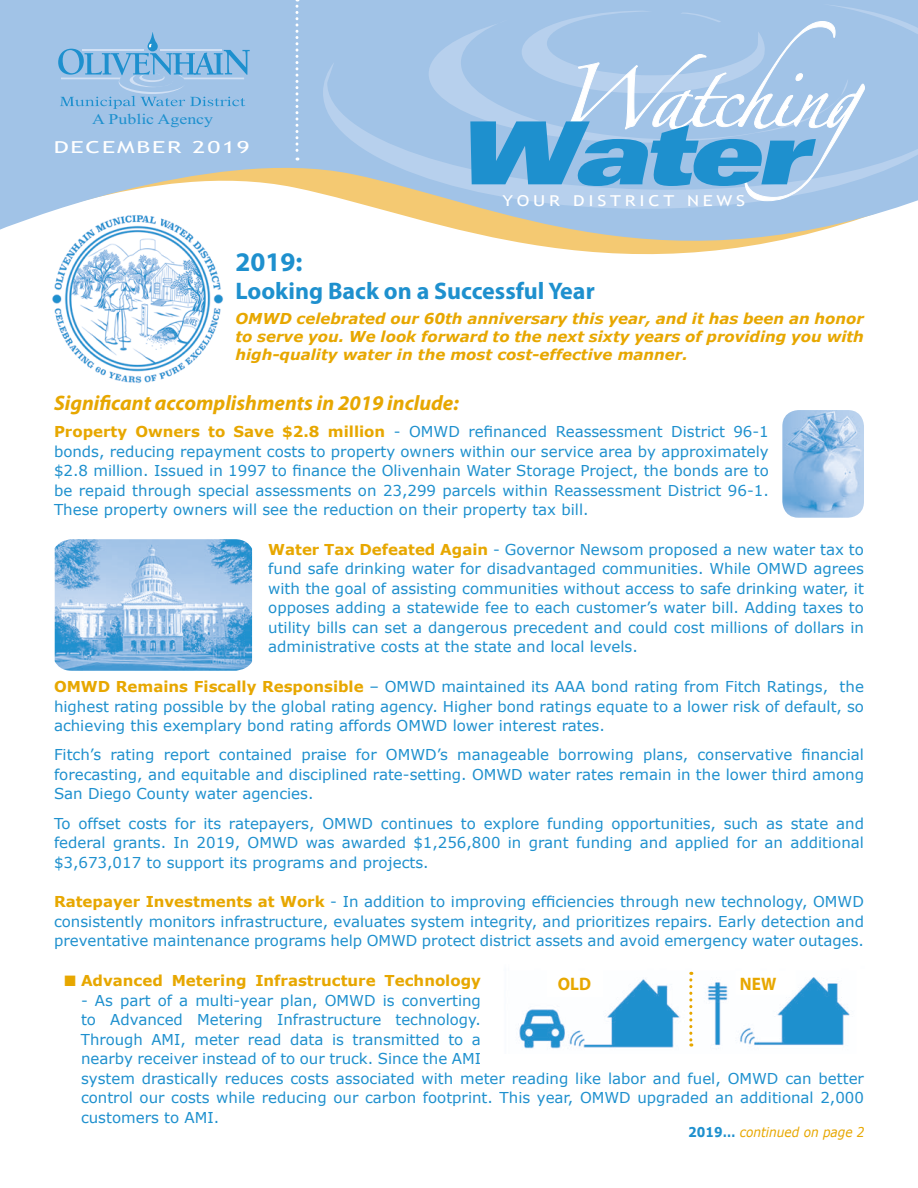
<style>
.page{position:relative;width:918px;height:1188px;background:#fff}
.page>*{position:absolute;margin:0;border:0;box-sizing:border-box;transform-origin:0 0}
.t1{font:700 27px "Myriad Pro";color:#1e90ce}
.t2{font:700 24px "Myriad Pro";color:#1e90ce}
.t3{font:italic 700 21px "Myriad Pro";color:#e7a700}
.t4{font:700 18.15px "Myriad Pro";color:#e7a700;scale:.95 1}
.t5{font:16.5px "Trebuchet MS";letter-spacing:.075em;color:#fff;scale:1.49 1}
.t6{font:15px/19.5px "Verdana";color:#1e90ce;text-align:justify}
.t7{font:italic 700 15px/18px "Verdana";color:#e7a700;text-align:justify}
.t8{font:700 15px "Verdana";color:#e7a700}
.t9{font:15px "Trebuchet MS";letter-spacing:.2em;color:#fff;scale:1.25 1}
.t10{font:14.85px "Times New Roman";color:#1e90ce;scale:1.2 1}
.t11{font:italic 13.5px "Verdana";color:#e7a700;scale:.9 1}
.s1{font-weight:700;color:#e7a700}
.s2{font-weight:700;font-style:normal;color:#1e90ce}
</style>
<div class="page">
<img style="left:55px;top:539px;width:197px;height:132px">
<img style="left:782px;top:410px;width:82px;height:108px">
<img style="left:54px;top:309px;width:167px;height:74px">
<img style="left:519px;top:971px;width:331px;height:78px">
<svg style="left:689px;top:972px;width:3px;height:75px"></svg>
<svg style="left:52px;top:296px;width:171px;height:13px"></svg>
<svg style="left:0;top:0;width:918px;height:296px"></svg>
<svg style="left:429px;top:19px;width:393px;height:43px;background:#a4c4e7"></svg>
<svg style="left:323px;top:62px;width:595px;height:147px;background:#adc7df"></svg>
<svg style="left:822px;top:4px;width:96px;height:52px;background:#a2c4e7"></svg>
<svg style="left:522px;top:11px;width:245px;height:82px;background:#a7c6e8"></svg>
<svg style="left:296px;top:0;width:2px;height:161px"></svg>
<svg style="left:568px;top:21px;width:297px;height:180px;background:#afccea"></svg>
<svg style="left:470px;top:121px;width:346px;height:65px;background:#58a7d9"></svg>
<svg style="left:58px;top:32px;width:192px;height:77px;background:#91bde4"></svg>
<p class="t10" style="left:92px;top:110px;width:102px">A Public Agency</p>
<p class="t5" style="left:54px;top:138px;width:133px">DECEMBER 2019</p>
<p class="t9" style="left:502px;top:192px;width:196px">YOUR DISTRICT NEWS</p>
<h1 class="t1" style="left:235px;top:244px;width:68px">2019:</h1>
<h2 class="t2" style="left:235px;top:275px;width:361px">Looking Back on a Successful Year</h2>
<p class="t7" style="left:235px;top:310px;width:630px">OMWD celebrated our 60th anniversary this year, and it has been an honor to serve you. We look forward to the next sixty years of providing you with high-quality water in the most cost-effective manner.</p>
<h3 class="t3" style="left:54px;top:390px;width:406px">Significant accomplishments in 2019 include:</h3>
<p class="t6" style="left:54px;top:422px;width:716px"><span class="s1">Property Owners to Save $2.8 million</span> - OMWD refinanced Reassessment District 96-1 bonds, reducing repayment costs to property owners within our service area by approximately $2.8 million. Issued in 1997 to finance the Olivenhain Water Storage Project, the bonds are to be repaid through special assessments on 23,299 parcels within Reassessment District 96-1.<br>These property owners will see the reduction on their property tax bill.</p>
<p class="t6" style="left:268px;top:539px;width:597px"><span class="s1">Water Tax Defeated Again</span> - Governor Newsom proposed a new water tax to fund safe drinking water for disadvantaged communities. While OMWD agrees with the goal of assisting communities without access to safe drinking water, it opposes adding a statewide fee to each customer’s water bill. Adding taxes to utility bills can set a dangerous precedent and could cost millions of dollars in administrative costs at the state and local levels.</p>
<p class="t6" style="left:54px;top:677px;width:812px"><span class="s1">OMWD Remains Fiscally Responsible</span> – OMWD maintained its AAA bond rating from Fitch Ratings, the highest rating possible by the global rating agency. Higher bond ratings equate to a lower risk of default, so achieving this exemplary bond rating affords OMWD lower interest rates.</p>
<p class="t6" style="left:54px;top:745px;width:812px">Fitch’s rating report contained praise for OMWD’s manageable borrowing plans, conservative financial forecasting, and equitable and disciplined rate-setting. OMWD water rates remain in the lower third among San Diego County water agencies.</p>
<p class="t6" style="left:54px;top:813px;width:812px">To offset costs for its ratepayers, OMWD continues to explore funding opportunities, such as state and federal grants. In 2019, OMWD was awarded $1,256,800 in grant funding and applied for an additional $3,673,017 to support its programs and projects.</p>
<p class="t6" style="left:54px;top:892px;width:812px"><span class="s1">Ratepayer Investments at Work</span> - In addition to improving efficiencies through new technology, OMWD consistently monitors infrastructure, evaluates system integrity, and prioritizes repairs. Early detection and preventative maintenance programs help OMWD protect district assets and avoid emergency water outages.</p>
<p class="t8" style="left:65px;top:970px;width:418px">■ Advanced Metering Infrastructure Technology</p>
<p class="t6" style="left:81px;top:990px;width:785px;text-align:left">- As part of a multi-year plan, OMWD is converting<br>to Advanced Metering Infrastructure technology.<br>Through AMI, meter read data is transmitted to a<br>nearby receiver instead of to our truck. Since the AMI<br>system drastically reduces costs associated with meter reading like labor and fuel, OMWD can better control our costs while reducing our carbon footprint. This year, OMWD upgraded an additional 2,000 customers to AMI.</p>
<p class="t4" style="left:558px;top:972px;width:36px">OLD</p>
<p class="t4" style="left:740px;top:972px;width:40px">NEW</p>
<p class="t11" style="left:688px;top:1124px;width:198px"><span class="s2">2019…</span> continued on page 2</p>
</div>
